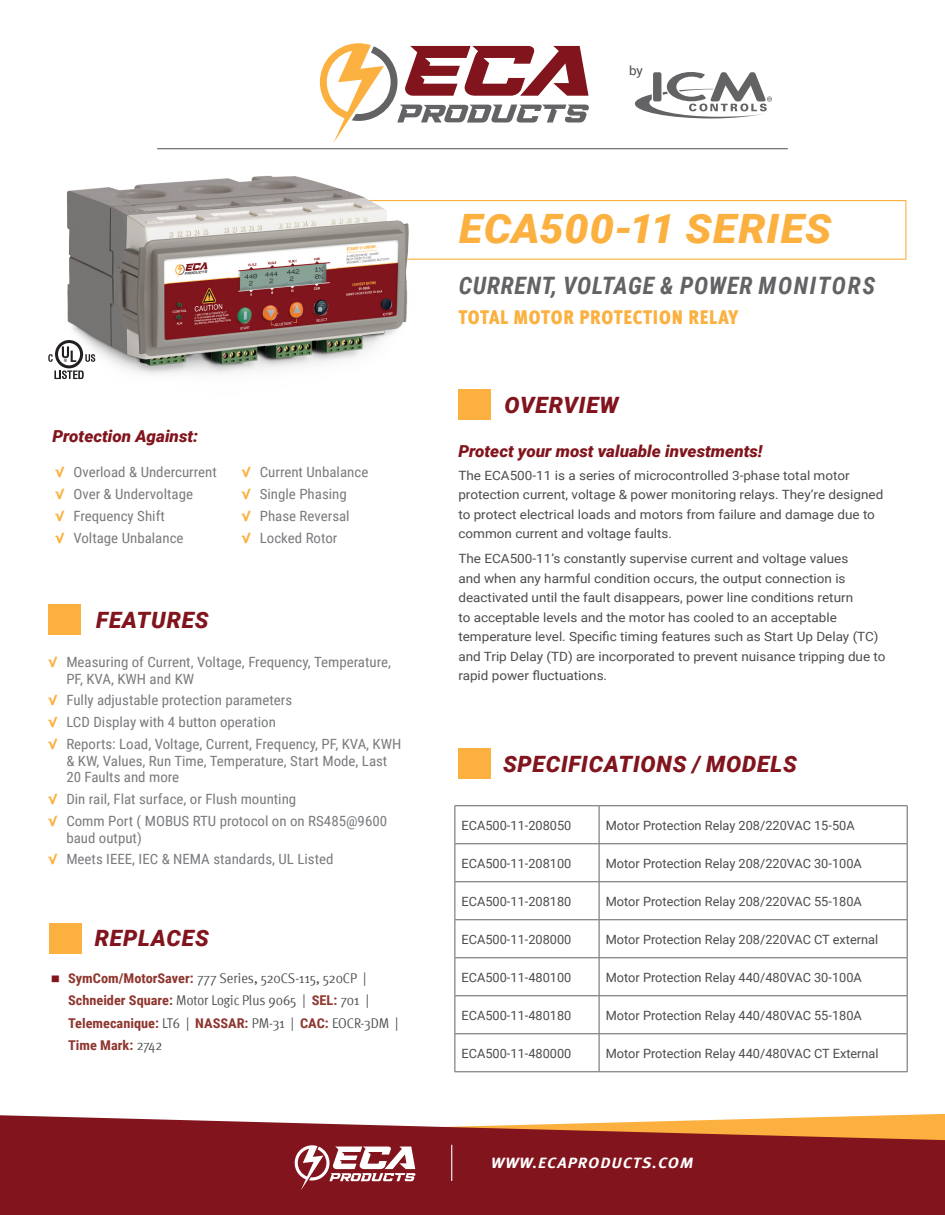
<style>
.page{position:relative;width:945px;height:1215px;background:#fff}
.page>*{position:absolute;margin:0;border:0;box-sizing:border-box;transform-origin:0 0}
.t1{font:italic 900 40.5px "Roboto";letter-spacing:.02em;color:#fbb03f;scale:1.06 1}
.t2{font:italic 700 24px "Roboto Condensed";letter-spacing:.03em;color:#636366}
.Heading_-section{font:italic 900 22.5px "Roboto";letter-spacing:.035em;color:#81141c}
.t3{font:900 condensed 19.5px "Meta Pro";letter-spacing:.035em;color:#fbb03f}
.RBK_Small_Heading{font:italic 900 16.5px "Roboto";color:#81141c}
.t4{font:italic 700 15px "Meta Pro";letter-spacing:.07em;color:#fff;scale:1.06 1}
.t5{font:14.1px/16.5px "Roboto Condensed";color:#797b7e;scale:1.06 1}
.t6{font:condensed 14.1px/22.5px "Meta Pro";color:#4b4c4d;text-align:right;scale:1.06 1}
.t7{font:700 13.5px/22.5px "Roboto Condensed";color:#8f362f;scale:1.06 1}
.Sm_Body_Copy{font:12.75px/19.5px "Roboto";color:#4b4c4d;scale:1.06 1}
.Table_Copy{font:12.75px "Roboto";color:#4b4c4d}
.s1{font-family:"Meta Pro";font-weight:700;font-size:14.25px;color:#fbb03f}
.s2{font-weight:700;font-stretch:normal;font-size:9px;color:#81141c}
.s3{font-family:"Roboto Condensed";font-weight:700;font-stretch:normal;font-size:13.5px;color:#8f362f}
.s4{font-family:"Meta Pro";font-weight:400;font-stretch:condensed;font-size:14.1px;color:#4b4c4d}
</style>
<div class="page">
<svg style="left:0;top:1115px;width:945px;height:100px;background:#912d2c"></svg>
<hr style="left:451px;top:1145px;width:1px;height:36px;background:#fff">
<hr style="left:157px;top:148px;width:631px;height:1px;background:#636366">
<svg style="left:295px;top:1145px;width:121px;height:46px"></svg>
<svg style="left:320px;top:43px;width:269px;height:100px"></svg>
<svg style="left:635px;top:72px;width:137px;height:47px"></svg>
<div style="left:259px;top:200px;width:647px;height:60px;border:1px solid #fbb03f"></div>
<div style="left:49px;top:923px;width:32px;height:31px;background:#fbb03f"></div>
<div style="left:458px;top:389px;width:33px;height:31px;background:#fbb03f"></div>
<div style="left:458px;top:748px;width:33px;height:31px;background:#fbb03f"></div>
<img style="left:54px;top:175px;width:378px;height:205px">
<div style="left:48px;top:604px;width:33px;height:31px;background:#fbb03f"></div>
<svg style="left:48px;top:354px;width:5px;height:8px"></svg>
<svg style="left:85px;top:354px;width:10px;height:8px"></svg>
<svg style="left:54px;top:371px;width:30px;height:8px"></svg>
<div style="left:55px;top:340px;width:28px;height:28px;border:3px solid #231f20;border-radius:50%"></div>
<svg style="left:62px;top:346px;width:14px;height:16px"></svg>
<hr style="left:455px;top:805px;width:144px;height:1px;background:#636366">
<hr style="left:455px;top:806px;width:1px;height:37px;background:#636366">
<hr style="left:599px;top:805px;width:309px;height:1px;background:#636366">
<hr style="left:599px;top:806px;width:1px;height:37px;background:#636366">
<hr style="left:907px;top:806px;width:1px;height:37px;background:#636366">
<hr style="left:455px;top:843px;width:144px;height:1px;background:#636366">
<hr style="left:455px;top:844px;width:1px;height:37px;background:#636366">
<hr style="left:599px;top:843px;width:309px;height:1px;background:#636366">
<hr style="left:599px;top:844px;width:1px;height:37px;background:#636366">
<hr style="left:907px;top:844px;width:1px;height:37px;background:#636366">
<hr style="left:455px;top:881px;width:144px;height:1px;background:#636366">
<hr style="left:455px;top:882px;width:1px;height:37px;background:#636366">
<hr style="left:599px;top:881px;width:309px;height:1px;background:#636366">
<hr style="left:599px;top:882px;width:1px;height:37px;background:#636366">
<hr style="left:907px;top:882px;width:1px;height:37px;background:#636366">
<hr style="left:455px;top:919px;width:144px;height:1px;background:#636366">
<hr style="left:455px;top:920px;width:1px;height:37px;background:#636366">
<hr style="left:599px;top:919px;width:309px;height:1px;background:#636366">
<hr style="left:599px;top:920px;width:1px;height:37px;background:#636366">
<hr style="left:907px;top:920px;width:1px;height:37px;background:#636366">
<hr style="left:455px;top:957px;width:144px;height:1px;background:#636366">
<hr style="left:455px;top:958px;width:1px;height:37px;background:#636366">
<hr style="left:599px;top:957px;width:309px;height:1px;background:#636366">
<hr style="left:599px;top:958px;width:1px;height:37px;background:#636366">
<hr style="left:907px;top:958px;width:1px;height:37px;background:#636366">
<hr style="left:455px;top:995px;width:144px;height:1px;background:#636366">
<hr style="left:455px;top:996px;width:1px;height:37px;background:#636366">
<hr style="left:599px;top:995px;width:309px;height:1px;background:#636366">
<hr style="left:599px;top:996px;width:1px;height:37px;background:#636366">
<hr style="left:907px;top:996px;width:1px;height:37px;background:#636366">
<hr style="left:455px;top:1033px;width:144px;height:1px;background:#636366">
<hr style="left:455px;top:1034px;width:1px;height:37px;background:#636366">
<hr style="left:599px;top:1033px;width:309px;height:1px;background:#636366">
<hr style="left:599px;top:1034px;width:1px;height:37px;background:#636366">
<hr style="left:907px;top:1034px;width:1px;height:37px;background:#636366">
<hr style="left:455px;top:1071px;width:144px;height:1px;background:#636366">
<hr style="left:599px;top:1071px;width:309px;height:1px;background:#636366">
<p class="RBK_Small_Heading" style="left:52px;top:424px;width:147px">Protection Against:</p>
<p class="t5" style="left:55px;top:463px;width:154px"><span class="s1">√</span> Overload &amp; Undercurrent</p>
<p class="t5" style="left:55px;top:485px;width:131px"><span class="s1">√</span> Over &amp; Undervoltage</p>
<p class="t5" style="left:55px;top:507px;width:105px"><span class="s1">√</span> Frequency Shift</p>
<p class="t5" style="left:55px;top:529px;width:122px"><span class="s1">√</span> Voltage Unbalance</p>
<p class="t5" style="left:242px;top:463px;width:121px"><span class="s1">√</span> Current Unbalance</p>
<p class="t5" style="left:242px;top:485px;width:101px"><span class="s1">√</span> Single Phasing</p>
<p class="t5" style="left:242px;top:507px;width:103px"><span class="s1">√</span> Phase Reversal</p>
<p class="t5" style="left:242px;top:529px;width:92px"><span class="s1">√</span> Locked Rotor</p>
<p class="Heading_-section" style="left:96px;top:604px;width:114px">FEATURES</p>
<p class="t5" style="left:66px;top:653px;width:308px;text-indent:-18px"><span class="s1">√</span> Measuring of Current, Voltage, Frequency, Temperature,<br>PF, KVA, KWH and KW</p>
<p class="t5" style="left:48px;top:692px;width:232px"><span class="s1">√</span> Fully adjustable protection parameters</p>
<p class="t5" style="left:48px;top:714px;width:216px"><span class="s1">√</span> LCD Display with 4 button operation</p>
<p class="t5" style="left:66px;top:735px;width:318px;text-indent:-18px"><span class="s1">√</span> Reports: Load, Voltage, Current, Frequency, PF, KVA, KWH &amp; KW, Values, Run Time, Temperature, Start Mode, Last<br>20 Faults and more</p>
<p class="t5" style="left:48px;top:790px;width:235px"><span class="s1">√</span> Din rail, Flat surface, or Flush mounting</p>
<p class="t5" style="left:66px;top:812px;width:304px;text-indent:-18px"><span class="s1">√</span> Comm Port ( MOBUS RTU protocol on on RS485@9600 baud output)</p>
<p class="t5" style="left:48px;top:851px;width:271px"><span class="s1">√</span> Meets IEEE, IEC &amp; NEMA standards, UL Listed</p>
<p class="Heading_-section" style="left:95px;top:922px;width:115px">REPLACES</p>
<p class="t6" style="left:52px;top:966px;width:301px"><span class="s2">■</span> <span class="s3">SymCom/MotorSaver:</span> 777 Series, 520CS-115, 520CP |<br><span class="s3">Schneider Square:</span> Motor Logic Plus 9065 | <span class="s3">SEL:</span> 701 |</p>
<p class="t7" style="left:68px;top:1011px;width:313px">Telemecanique: <span class="s4">LT6 |</span> NASSAR: <span class="s4">PM-31 |</span> CAC: <span class="s4">EOCR-3DM |<br></span>Time Mark: <span class="s4">2742</span></p>
<p class="Sm_Body_Copy" style="left:629px;top:60px;width:15px">by</p>
<p class="t1" style="left:459px;top:201px;width:353px">ECA500-11 SERIES</p>
<p class="t2" style="left:459px;top:269px;width:418px">CURRENT, VOLTAGE &amp; POWER MONITORS</p>
<p class="t3" style="left:458px;top:302px;width:281px">TOTAL MOTOR PROTECTION RELAY</p>
<p class="Heading_-section" style="left:505px;top:389px;width:116px">OVERVIEW</p>
<p class="RBK_Small_Heading" style="left:458px;top:440px;width:306px">Protect your most valuable investments!</p>
<p class="Sm_Body_Copy" style="left:458px;top:465px;width:402px">The ECA500-11 is a series of microcontrolled 3-phase total motor protection current, voltage &amp; power monitoring relays. They’re designed to protect electrical loads and motors from failure and damage due to common current and voltage faults.</p>
<p class="Sm_Body_Copy" style="left:458px;top:549px;width:405px">The ECA500-11’s constantly supervise current and voltage values<br>and when any harmful condition occurs, the output connection is deactivated until the fault disappears, power line conditions return<br>to acceptable levels and the motor has cooled to an acceptable temperature level. Specific timing features such as Start Up Delay (TC) and Trip Delay (TD) are incorporated to prevent nuisance tripping due to rapid power fluctuations.</p>
<p class="Heading_-section" style="left:503px;top:748px;width:295px">SPECIFICATIONS / MODELS</p>
<p class="Table_Copy" style="left:462px;top:816px;width:111px">ECA500-11-208050</p>
<p class="Table_Copy" style="left:606px;top:816px;width:250px">Motor Protection Relay 208/220VAC 15-50A</p>
<p class="Table_Copy" style="left:462px;top:854px;width:111px">ECA500-11-208100</p>
<p class="Table_Copy" style="left:606px;top:854px;width:257px">Motor Protection Relay 208/220VAC 30-100A</p>
<p class="Table_Copy" style="left:462px;top:892px;width:111px">ECA500-11-208180</p>
<p class="Table_Copy" style="left:606px;top:892px;width:257px">Motor Protection Relay 208/220VAC 55-180A</p>
<p class="Table_Copy" style="left:462px;top:930px;width:111px">ECA500-11-208000</p>
<p class="Table_Copy" style="left:606px;top:930px;width:274px">Motor Protection Relay 208/220VAC CT external</p>
<p class="Table_Copy" style="left:462px;top:968px;width:111px">ECA500-11-480100</p>
<p class="Table_Copy" style="left:606px;top:968px;width:257px">Motor Protection Relay 440/480VAC 30-100A</p>
<p class="Table_Copy" style="left:462px;top:1006px;width:111px">ECA500-11-480180</p>
<p class="Table_Copy" style="left:606px;top:1006px;width:257px">Motor Protection Relay 440/480VAC 55-180A</p>
<p class="Table_Copy" style="left:462px;top:1044px;width:111px">ECA500-11-480000</p>
<p class="Table_Copy" style="left:606px;top:1044px;width:274px">Motor Protection Relay 440/480VAC CT External</p>
<p class="t4" style="left:491px;top:1151px;width:192px">WWW.ECAPRODUCTS.COM</p>
</div>
